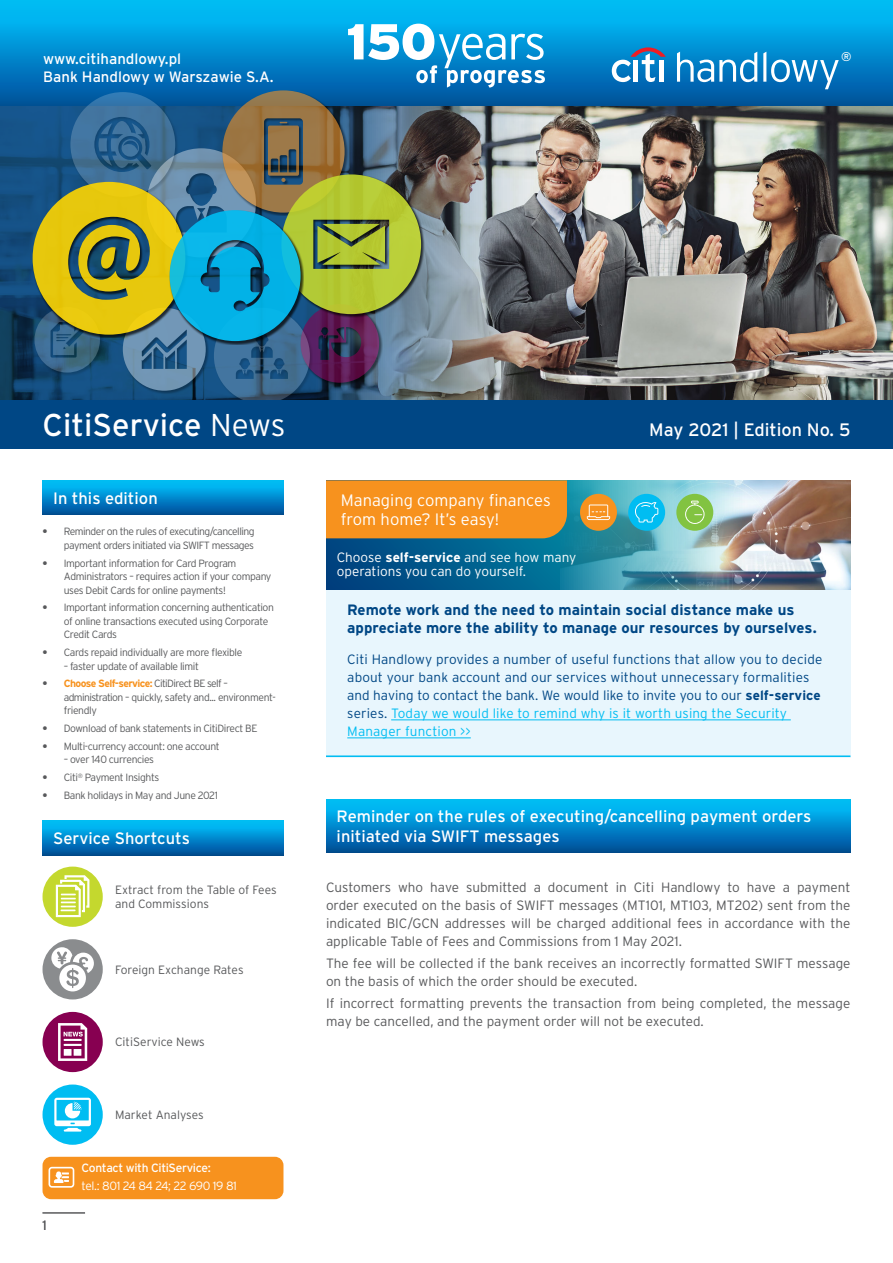
<style>
.page{position:relative;width:893px;height:1263px;background:#fff}
.page>*{position:absolute;margin:0;border:0;box-sizing:border-box;transform-origin:0 0}
.t1{font:31.5px "Interstate Pl";color:#fff}
.t2{font:18px "Interstate Pl";color:#fff}
.blue_head{font:16.5px/19.5px "Interstate Pl";color:#fff}
.main_txt{font:300 16.5px/19.4px "Interstate Pl";color:#fff}
.main_txt-2{font:700 15px/18px "Interstate Pl";color:#004785}
.t3{font:15px/18px "Interstate Pl";color:#fff}
.main_txt-3{font:300 13.5px/18px "Interstate Pl";color:#58595b}
.main_txt-4{font:300 13.5px/18px "Interstate Pl";letter-spacing:.01em;color:#004785}
.main_txt-5{font:300 13.5px/14.1px "Interstate Pl";color:#fff}
.t4{font:12.6px "Interstate Pl";color:#fff}
.main_txt-6{font:300 12px/14.4px "Interstate Pl";color:#58595b}
.main_txt-7{font:300 12px "Interstate Pl";letter-spacing:-.03em;color:#fff}
.main_txt-8{font:12px "Interstate Pl";letter-spacing:-.03em;color:#fff}
.t5{font:300 10.5px/13.5px "Interstate Pl";letter-spacing:-.04em;color:#58595b}
.s1{font-weight:300}
.s2{font-weight:700}
.s3{font-weight:700;color:#f7921e}
.s4{color:#00bdf2}
</style>
<div class="page">
<div style="left:0;top:0;width:893px;height:111px;background:linear-gradient(to bottom,#00c7ff,#004b98)"></div>
<svg style="left:677px;top:52px;width:80px;height:30px"></svg>
<svg style="left:763px;top:52px;width:76px;height:37px;background:#3894cd"></svg>
<svg style="left:612px;top:47px;width:54px;height:35px"></svg>
<hr style="left:659px;top:60px;width:4px;height:22px;background:#fff">
<svg style="left:43px;top:480px;width:240px;height:35px;background:#0089cc"></svg>
<img style="left:567px;top:106px;width:326px;height:294px">
<svg style="left:0;top:106px;width:567px;height:294px;background:#38536b"></svg>
<img style="left:33px;top:24px;width:512px;height:376px">
<div style="left:0;top:400px;width:893px;height:48px;background:#004785"></div>
<div style="left:43px;top:821px;width:240px;height:34px;background:linear-gradient(to bottom,#00c7ff,#00519c)"></div>
<div style="left:43px;top:1157px;width:240px;height:42px;background:#f7921e;border-radius:9px"></div>
<svg style="left:49px;top:1167px;width:25px;height:21px"></svg>
<div style="left:43px;top:1084px;width:60px;height:61px;background:#00bdf2;border-radius:50%"></div>
<svg style="left:54px;top:1098px;width:37px;height:33px"></svg>
<div style="left:43px;top:939px;width:60px;height:60px;background:#8a8c8e;border-radius:50%"></div>
<svg style="left:51px;top:947px;width:43px;height:44px"></svg>
<div style="left:43px;top:1012px;width:60px;height:60px;background:#870051;border-radius:50%"></div>
<svg style="left:58px;top:1023px;width:29px;height:38px"></svg>
<div style="left:43px;top:866px;width:60px;height:61px;background:#c4d82e;border-radius:50%"></div>
<svg style="left:56px;top:875px;width:33px;height:42px"></svg>
<hr style="left:43px;top:1212px;width:42px;height:1px;background:#58595b">
<div style="left:326px;top:583px;width:524px;height:174px;background:#e8f6fd"></div>
<hr style="left:391px;top:720px;width:400px;height:1px;background:#00bdf2">
<hr style="left:347px;top:738px;width:124px;height:1px;background:#00bdf2">
<img style="left:326px;top:480px;width:525px;height:110px">
<img style="left:560px;top:480px;width:290px;height:110px">
<div style="left:326px;top:480px;width:241px;height:58px;background:#f7921e"></div>
<div style="left:580px;top:494px;width:37px;height:37px;background:#f7921e;border-radius:50%"></div>
<svg style="left:587px;top:504px;width:23px;height:16px"></svg>
<div style="left:628px;top:494px;width:37px;height:37px;background:#00bdf2;border-radius:50%"></div>
<svg style="left:635px;top:502px;width:23px;height:20px"></svg>
<div style="left:676px;top:494px;width:37px;height:37px;background:#82c341;border-radius:50%"></div>
<svg style="left:685px;top:501px;width:19px;height:23px"></svg>
<hr style="left:326px;top:755px;width:524px;height:2px;background:#00bdf2">
<div style="left:326px;top:800px;width:524px;height:52px;background:linear-gradient(to bottom,#00c7ff,#00509b)"></div>
<h3 class="t3" style="left:43px;top:49px;width:232px">www.citihandlowy.pl<br>Bank Handlowy w Warszawie S.A.</h3>
<p class="t4" style="left:841px;top:49px;width:12px">®</p>
<p class="t1" style="left:43px;top:407px;width:244px">CitiService <span class="s1">News</span></p>
<p class="t2" style="left:649px;top:419px;width:203px">May 2021 | Edition No. 5</p>
<p class="blue_head" style="left:53px;top:488px;width:106px">In this edition</p>
<p class="t5" style="left:43px;top:525px;width:214px;text-align:right"><span class="s2">•</span> Reminder on the rules of executing/cancelling payment orders initiated via SWIFT messages</p>
<p class="t5" style="left:64px;top:556px;width:209px;text-indent:-21px"><span class="s2">•</span> Important information for Card Program<br>Administrators – requires action if your company uses Debit Cards for online payments!</p>
<p class="t5" style="left:64px;top:601px;width:212px;text-indent:-21px"><span class="s2">•</span> Important information concerning authentication of online transactions executed using Corporate<br>Credit Cards</p>
<p class="t5" style="left:43px;top:646px;width:201px"><span class="s2">•</span> Cards repaid individually are more flexible</p>
<p class="t5" style="left:64px;top:659px;width:137px">– faster update of available limit</p>
<p class="t5" style="left:64px;top:677px;width:213px;text-indent:-21px"><span class="s2">•</span> <span class="s3">Choose Self-service:</span> CitiDirect BE self – administration – quickly, safety and... environment&shy;friendly</p>
<p class="t5" style="left:43px;top:722px;width:216px"><span class="s2">•</span> Download of bank statements in CitiDirect BE</p>
<p class="t5" style="left:43px;top:739px;width:179px"><span class="s2">•</span> Multi-currency account: one account</p>
<p class="t5" style="left:64px;top:753px;width:92px">– over 140 currencies</p>
<p class="t5" style="left:43px;top:771px;width:118px"><span class="s2">•</span> Citi<sup>®</sup> Payment Insights</p>
<p class="t5" style="left:43px;top:788px;width:177px"><span class="s2">•</span> Bank holidays in May and June 2021</p>
<p class="blue_head" style="left:53px;top:828px;width:138px">Service Shortcuts</p>
<p class="main_txt-6" style="left:115px;top:882px;width:163px">Extract from the Table of Fees and Commissions</p>
<p class="main_txt-6" style="left:115px;top:962px;width:130px">Foreign Exchange Rates</p>
<p class="main_txt-6" style="left:115px;top:1035px;width:91px">CitiService News</p>
<p class="main_txt-6" style="left:115px;top:1107px;width:90px">Market Analyses</p>
<p class="main_txt-3" style="left:43px;top:1216px;width:6px">1</p>
<p class="main_txt-8" style="left:82px;top:1161px;width:131px">Contact with CitiService:</p>
<p class="main_txt-7" style="left:82px;top:1179px;width:157px">tel.: 801 24 84 24; 22 690 19 81</p>
<p class="main_txt" style="left:341px;top:490px;width:212px">Managing company finances from home? It’s easy!</p>
<p class="main_txt-5" style="left:337px;top:550px;width:241px">Choose <span class="s2">self-service</span> and see how many operations you can do yourself.</p>
<p class="main_txt-2" style="left:347px;top:601px;width:471px">Remote work and the need to maintain social distance make us appreciate more the ability to manage our resources by ourselves.</p>
<p class="main_txt-4" style="left:347px;top:650px;width:477px">Citi Handlowy provides a number of useful functions that allow you to decide about your bank account and our services without unnecessary formalities and having to contact the bank. We would like to invite you to our <span class="s2">self-service </span>series. <span class="s4">Today we would like to remind why is it worth using the Security Manager function &gt;&gt;</span></p>
<p class="blue_head" style="left:337px;top:807px;width:476px">Reminder on the rules of executing/cancelling payment orders initiated via SWIFT messages</p>
<p class="main_txt-3" style="left:326px;top:878px;width:526px;text-align:justify">Customers who have submitted a document in Citi Handlowy to have a payment order executed on the basis of SWIFT messages (MT101, MT103, MT202) sent from the indicated BIC/GCN addresses will be charged additional fees in accordance with the applicable Table of Fees and Commissions from 1 May 2021.</p>
<p class="main_txt-3" style="left:326px;top:954px;width:526px">The fee will be collected if the bank receives an incorrectly formatted SWIFT message on the basis of which the order should be executed.</p>
<p class="main_txt-3" style="left:326px;top:994px;width:526px">If incorrect formatting prevents the transaction from being completed, the message may be cancelled, and the payment order will not be executed.</p>
</div>
